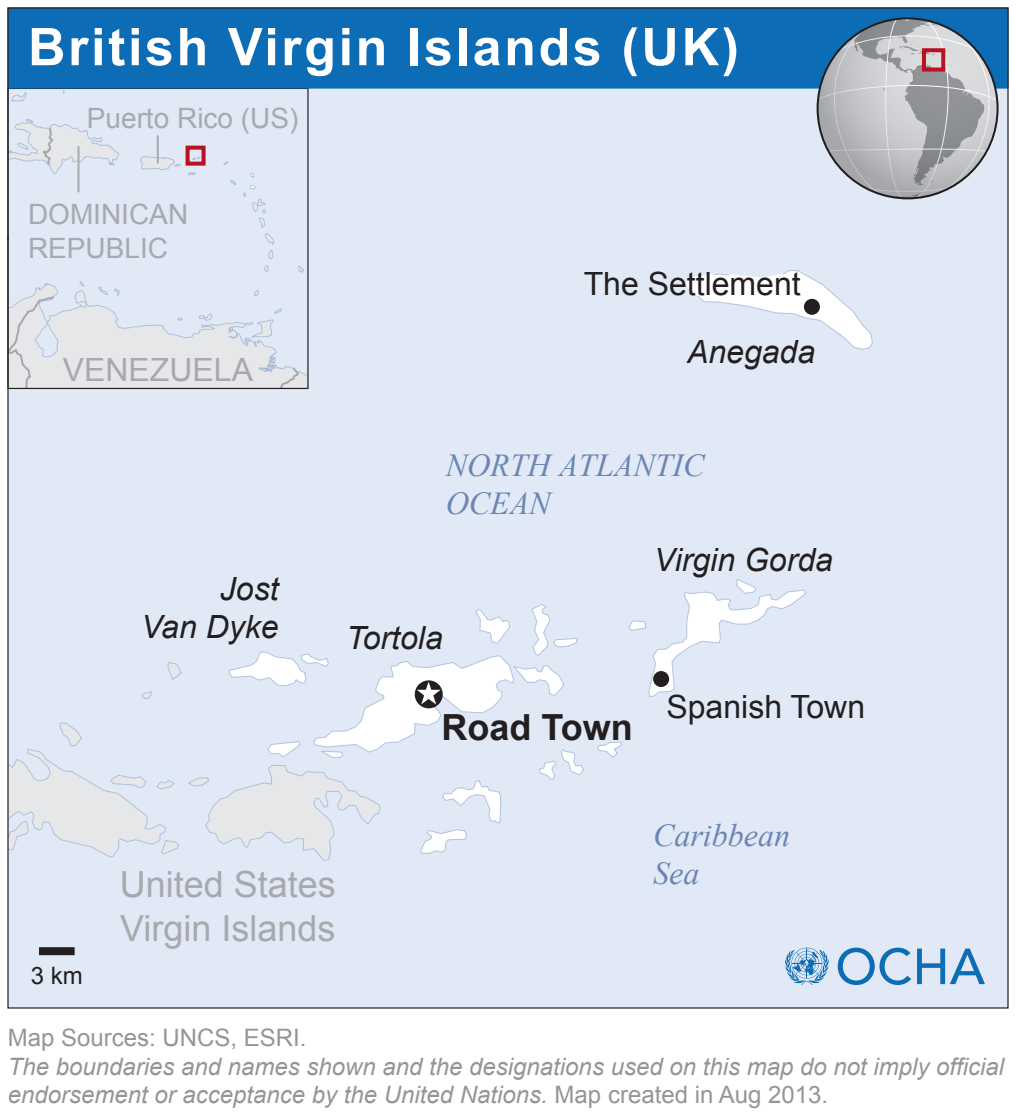
<style>
.page{position:relative;width:1016px;height:1120px;background:#fff}
.page>*{position:absolute;margin:0;border:0;box-sizing:border-box;transform-origin:0 0}
.t1{font:700 52px "Arial";letter-spacing:.05em;color:#fff}
.t2{font:36px/43.2px "Arial";color:#a8a9ad}
.t3{font:700 36px "Arial";color:#231f20}
.t4{font:italic 32px/38.4px "Arial";color:#231f20;text-align:right}
.t5{font:italic 32px/38.4px "Times New Roman";color:#6a86b1}
.t6{font:32px "Arial";color:#231f20}
.t7{font:32px "Arial";color:#a8a9ad}
.t8{font:28px/33.6px "Arial";color:#a8a9ad}
.t9{font:italic 24px/28.8px "Arial";color:#939598}
.t10{font:24px "Arial";color:#939598}
.t11{font:24px "Arial";color:#231f20}
.s1{font-style:normal}
</style>
<div class="page">
<div style="left:8px;top:8px;width:1000px;height:1000px;background:#e1e9f6"></div>
<svg style="left:597px;top:742px;width:25px;height:16px"></svg>
<svg style="left:9px;top:722px;width:170px;height:135px"></svg>
<svg style="left:141px;top:691px;width:11px;height:8px"></svg>
<svg style="left:167px;top:662px;width:15px;height:18px"></svg>
<svg style="left:629px;top:579px;width:177px;height:118px"></svg>
<div style="left:653px;top:671px;width:16px;height:16px;background:#231f20;border-radius:50%"></div>
<svg style="left:188px;top:604px;width:396px;height:257px"></svg>
<svg style="left:686px;top:270px;width:187px;height:80px"></svg>
<div style="left:39px;top:947px;width:36px;height:8px;background:#231f20"></div>
<svg style="left:9px;top:89px;width:300px;height:301px"></svg>
<div style="left:186px;top:146px;width:20px;height:20px;border:4px solid #ba1021"></div>
<svg style="left:838px;top:948px;width:73px;height:37px"></svg>
<svg style="left:917px;top:949px;width:68px;height:35px"></svg>
<svg style="left:785px;top:948px;width:44px;height:37px"></svg>
<div style="left:7px;top:7px;width:1002px;height:82px;background:#0d6cb6;border:1px solid #0d6cb6"></div>
<svg style="left:818px;top:18px;width:180px;height:180px"></svg>
<svg style="left:818px;top:18px;width:180px;height:180px"></svg>
<div style="left:922px;top:48px;width:23px;height:24px;border:4px solid #ba1021"></div>
<h1 class="t1" style="left:28px;top:13px;width:712px">British Virgin Islands (UK)</h1>
<p class="t8" style="left:87px;top:102px;width:213px">Puerto Rico (US)</p>
<p class="t8" style="left:28px;top:198px;width:162px">DOMINICAN<br>REPUBLIC</p>
<h3 class="t7" style="left:63px;top:349px;width:192px">VENEZUELA</h3>
<h3 class="t4" style="left:141px;top:570px;width:139px">Jost<br>Van Dyke</h3>
<h3 class="t6" style="left:584px;top:263px;width:218px">The Settlement</h3>
<h3 class="t4" style="left:687px;top:333px;width:130px">Anegada</h3>
<h3 class="t5" style="left:446px;top:445px;width:260px">NORTH ATLANTIC<br>OCEAN</h3>
<h3 class="t4" style="left:346px;top:619px;width:98px">Tortola</h3>
<h2 class="t3" style="left:442px;top:704px;width:193px">Road Town</h2>
<h3 class="t4" style="left:654px;top:541px;width:181px">Virgin Gorda</h3>
<h3 class="t6" style="left:667px;top:686px;width:200px">Spanish Town</h3>
<p class="t11" style="left:31px;top:960px;width:54px">3 km</p>
<h2 class="t2" style="left:120px;top:863px;width:218px">United States<br>Virgin Islands</h2>
<h3 class="t5" style="left:653px;top:815px;width:138px">Caribbean<br>Sea</h3>
<p class="t10" style="left:8px;top:1022px;width:300px">Map Sources: UNCS, ESRI.</p>
<p class="t9" style="left:8px;top:1052px;width:998px">The boundaries and names shown and the designations used on this map do not imply official endorsement or acceptance by the United Nations. <span class="s1">Map created in Aug 2013.</span></p>
</div>
